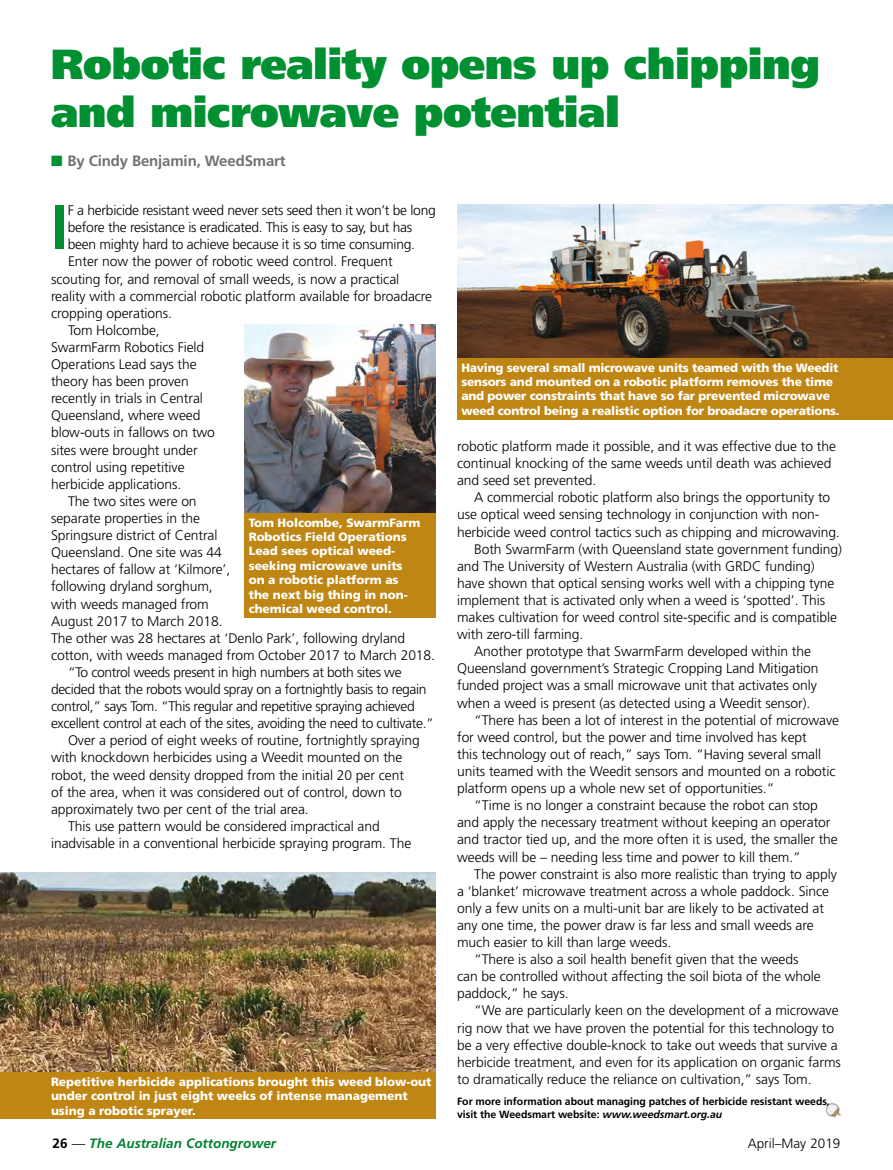
<style>
.page{position:relative;width:893px;height:1170px;background:#fff}
.page>*{position:absolute;margin:0;border:0;box-sizing:border-box;transform-origin:0 0}
.Gn11_first_par{font:700 61.65px "Frutiger";color:#009032}
.Gn11_main_heading{font:900 42px/48px "Frutiger";letter-spacing:-.01em;color:#009032}
.t1{font:700 15px "Frutiger";letter-spacing:-.01em;color:#707172}
.GN11_paragraph{font:300 13.8px/17.1px "Frutiger";letter-spacing:-.005em;color:#000}
.GN11_paragraph-2{font:300 13.8px/17.1px "Frutiger";letter-spacing:-.025em;color:#000}
.Gn11_first_par-2{font:300 13.8px/17.1px "Frutiger";letter-spacing:-.02em;color:#000}
.t2{font:italic 700 13.5px "Frutiger";color:#008231}
.t3{font:300 13.5px "Frutiger";color:#000}
.Gn11_caption{font:900 12px/14.4px "Frutiger";letter-spacing:-.005em;color:#fff}
.Gn11_footnote{font:700 10.5px/12.6px "Frutiger";letter-spacing:-.005em;color:#000}
.s1{color:#009032}
.s2{font-style:italic}
.s3{font-style:normal;color:#000}
.s4{font-weight:300;font-style:normal;color:#000}
</style>
<div class="page">
<img style="left:825px;top:1103px;width:16px;height:14px">
<img style="left:244px;top:325px;width:192px;height:188px">
<div style="left:244px;top:513px;width:192px;height:104px;background:#bf8614"></div>
<img style="left:0;top:872px;width:436px;height:200px">
<div style="left:0;top:1072px;width:436px;height:46px;background:#bf8614"></div>
<img style="left:457px;top:204px;width:436px;height:154px">
<div style="left:457px;top:358px;width:436px;height:61px;background:#bf8614"></div>
<p class="Gn11_main_heading" style="left:51px;top:40px;width:771px">Robotic reality opens up chipping and microwave potential</p>
<p class="t1" style="left:51px;top:152px;width:236px"><span class="s1">■</span> By Cindy Benjamin, WeedSmart</p>
<p class="Gn11_first_par" style="left:51px;top:191px;width:19px">I</p>
<p class="Gn11_first_par-2" style="left:68px;top:202px;width:369px">F a herbicide resistant weed never sets seed then it won’t be long before the resistance is eradicated. This is easy to say, but has been mighty hard to achieve because it is so time consuming.</p>
<p class="GN11_paragraph" style="left:51px;top:253px;width:383px;text-indent:17px">Enter now the power of robotic weed control. Frequent scouting for, and removal of small weeds, is now a practical reality with a commercial robotic platform available for broadacre cropping operations.</p>
<p class="GN11_paragraph" style="left:51px;top:321px;width:165px;text-indent:17px">Tom Holcombe,<br>SwarmFarm Robotics Field<br>Operations Lead says the theory has been proven recently in trials in Central<br>Queensland, where weed blow-outs in fallows on two sites were brought under control using repetitive herbicide applications.</p>
<p class="GN11_paragraph" style="left:51px;top:492px;width:386px;text-indent:17px">The two sites were on<br>separate properties in the<br>Springsure district of Central<br>Queensland. One site was 44<br>hectares of fallow at ‘Kilmore’,<br>following dryland sorghum,<br>with weeds managed from<br>August 2017 to March 2018.<br>The other was 28 hectares at ‘Denlo Park’, following dryland cotton, with weeds managed from October 2017 to March 2018.</p>
<p class="GN11_paragraph-2" style="left:51px;top:663px;width:384px;text-indent:17px">“To control weeds present in high numbers at both sites we decided that the robots would spray on a fortnightly basis to regain control,” says Tom. “This regular and repetitive spraying achieved excellent control at each of the sites, avoiding the need to cultivate.”</p>
<p class="GN11_paragraph" style="left:51px;top:732px;width:370px;text-indent:17px">Over a period of eight weeks of routine, fortnightly spraying with knockdown herbicides using a Weedit mounted on the robot, the weed density dropped from the initial 20 per cent<br>of the area, when it was considered out of control, down to approximately two per cent of the trial area.</p>
<p class="GN11_paragraph" style="left:51px;top:817px;width:362px;text-indent:17px">This use pattern would be considered impractical and inadvisable in a conventional herbicide spraying program. The</p>
<p class="Gn11_caption" style="left:249px;top:515px;width:173px">Tom Holcombe, SwarmFarm<br>Robotics Field Operations<br>Lead sees optical weed&shy;seeking microwave units on a robotic platform as the next big thing in non&shy;chemical weed control.</p>
<p class="Gn11_caption" style="left:51px;top:1074px;width:382px">Repetitive herbicide applications brought this weed blow-out under control in just eight weeks of intense management using a robotic sprayer.</p>
<p class="Gn11_caption" style="left:461px;top:360px;width:380px">Having several small microwave units teamed with the Weedit sensors and mounted on a robotic platform removes the time and power constraints that have so far prevented microwave weed control being a realistic option for broadacre operations.</p>
<p class="GN11_paragraph" style="left:457px;top:437px;width:380px">robotic platform made it possible, and it was effective due to the continual knocking of the same weeds until death was achieved and seed set prevented.</p>
<p class="GN11_paragraph" style="left:457px;top:489px;width:384px;text-indent:17px">A commercial robotic platform also brings the opportunity to use optical weed sensing technology in conjunction with non&shy;herbicide weed control tactics such as chipping and microwaving.</p>
<p class="GN11_paragraph" style="left:457px;top:540px;width:386px;text-indent:17px">Both SwarmFarm (with Queensland state government funding) and The University of Western Australia (with GRDC funding) have shown that optical sensing works well with a chipping tyne implement that is activated only when a weed is ‘spotted’. This makes cultivation for weed control site-specific and is compatible with zero-till farming.</p>
<p class="GN11_paragraph" style="left:457px;top:643px;width:363px;text-indent:17px">Another prototype that SwarmFarm developed within the Queensland government’s Strategic Cropping Land Mitigation funded project was a small microwave unit that activates only when a weed is present (as detected using a Weedit sensor).</p>
<p class="GN11_paragraph" style="left:457px;top:711px;width:384px;text-indent:17px">“There has been a lot of interest in the potential of microwave for weed control, but the power and time involved has kept<br>this technology out of reach,” says Tom. “Having several small units teamed with the Weedit sensors and mounted on a robotic platform opens up a whole new set of opportunities.”</p>
<p class="GN11_paragraph" style="left:457px;top:796px;width:382px;text-indent:17px">“Time is no longer a constraint because the robot can stop and apply the necessary treatment without keeping an operator and tractor tied up, and the more often it is used, the smaller the weeds will be – needing less time and power to kill them.”</p>
<p class="GN11_paragraph" style="left:457px;top:865px;width:381px;text-indent:17px">The power constraint is also more realistic than trying to apply a ‘blanket’ microwave treatment across a whole paddock. Since only a few units on a multi-unit bar are likely to be activated at any one time, the power draw is far less and small weeds are much easier to kill than large weeds.</p>
<p class="GN11_paragraph" style="left:457px;top:950px;width:365px;text-indent:17px">“There is also a soil health benefit given that the weeds can be controlled without affecting the soil biota of the whole paddock,” he says.</p>
<p class="GN11_paragraph" style="left:457px;top:1001px;width:385px;text-indent:17px">“We are particularly keen on the development of a microwave rig now that we have proven the potential for this technology to be a very effective double-knock to take out weeds that survive a herbicide treatment, and even for its application on organic farms to dramatically reduce the reliance on cultivation,” says Tom.</p>
<p class="Gn11_footnote" style="left:457px;top:1095px;width:374px">For more information about managing patches of herbicide resistant weeds, visit the Weedsmart website: <span class="s2">www.weedsmart.org.au</span></p>
<p class="t2" style="left:53px;top:1135px;width:225px"><span class="s3">26</span> <span class="s4">—</span> The Australian Cottongrower</p>
<p class="t3" style="left:748px;top:1135px;width:94px">April–May 2019</p>
</div>
